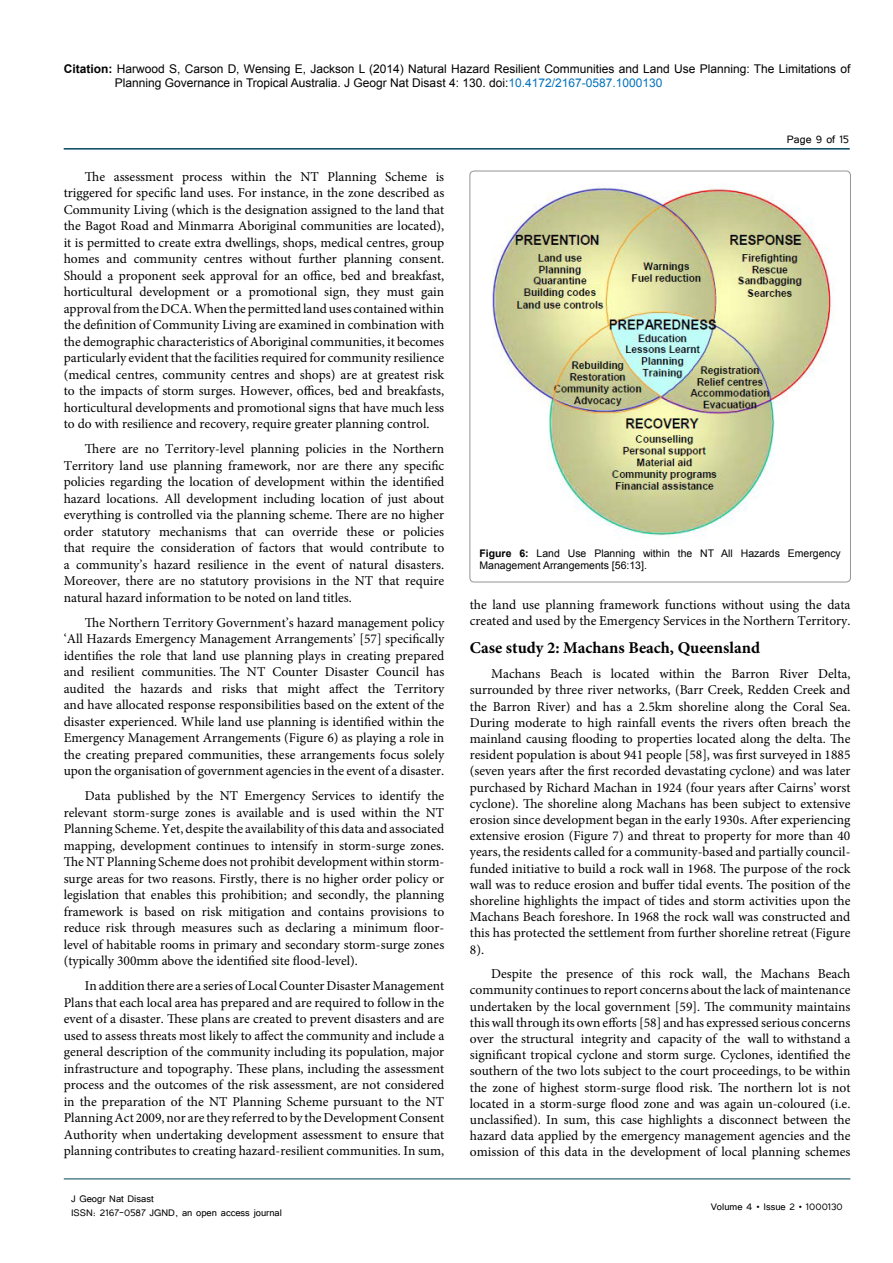
<style>
.page{position:relative;width:893px;height:1263px;background:#fff}
.page>*{position:absolute;margin:0;border:0;box-sizing:border-box;transform-origin:0 0}
.t1{font:700 16.5px "Minion Pro";color:#000}
.t2{font:13.5px/16.5px "Minion Pro";color:#000;text-align:justify}
.t3{font:13.5px "Tunga";color:#000}
.t4{font:12px/14.4px "Arial";color:#000}
.t5{font:12px/14.4px "Tunga";color:#000}
.t6{font:10.5px/12.6px "Arial";color:#000}
.s1{font-weight:700}
.s2{color:#0072bc}
</style>
<div class="page">
<hr style="left:64px;top:148px;width:786px;height:2px;background:#00455b">
<hr style="left:64px;top:1179px;width:786px;height:1px;background:#00455b">
<div style="left:470px;top:171px;width:380px;height:411px;border:1px solid #939598;border-radius:4px"></div>
<img style="left:492px;top:186px;width:343px;height:351px">
<p class="t4" style="left:115px;top:61px;width:737px;text-indent:-51px"><span class="s1">Citation:</span> Harwood S, Carson D, Wensing E, Jackson L (2014) Natural Hazard Resilient Communities and Land Use Planning: The Limitations of<br>Planning Governance in Tropical Australia. J Geogr Nat Disast 4: 130. doi:<span class="s2">10.4172/2167-0587.1000130</span></p>
<p class="t2" style="left:64px;top:168px;width:382px;text-indent:21px">The assessment process within the NT Planning Scheme is triggered for specific land uses. For instance, in the zone described as Community Living (which is the designation assigned to the land that the Bagot Road and Minmarra Aboriginal communities are located), it is permitted to create extra dwellings, shops, medical centres, group homes and community centres without further planning consent.<br>Should a proponent seek approval for an office, bed and breakfast, horticultural development or a promotional sign, they must gain approval from the DCA. When the permitted land uses contained within the definition of Community Living are examined in combination with the demographic characteristics of Aboriginal communities, it becomes particularly evident that the facilities required for community resilience (medical centres, community centres and shops) are at greatest risk to the impacts of storm surges. However, offices, bed and breakfasts, horticultural developments and promotional signs that have much less to do with resilience and recovery, require greater planning control.</p>
<p class="t2" style="left:64px;top:441px;width:382px;text-indent:21px">There are no Territory-level planning policies in the Northern Territory land use planning framework, nor are there any specific policies regarding the location of development within the identified hazard locations. All development including location of just about everything is controlled via the planning scheme. There are no higher order statutory mechanisms that can override these or policies that require the consideration of factors that would contribute to a community’s hazard resilience in the event of natural disasters.<br>Moreover, there are no statutory provisions in the NT that require natural hazard information to be noted on land titles.</p>
<p class="t2" style="left:64px;top:614px;width:382px;text-indent:21px">The Northern Territory Government’s hazard management policy ‘All Hazards Emergency Management Arrangements’ [57] specifically identifies the role that land use planning plays in creating prepared and resilient communities. The NT Counter Disaster Council has audited the hazards and risks that might affect the Territory and have allocated response responsibilities based on the extent of the disaster experienced. While land use planning is identified within the Emergency Management Arrangements (Figure 6) as playing a role in the creating prepared communities, these arrangements focus solely upon the organisation of government agencies in the event of a disaster.</p>
<p class="t2" style="left:64px;top:788px;width:382px;text-indent:21px">Data published by the NT Emergency Services to identify the relevant storm-surge zones is available and is used within the NT Planning Scheme. Yet, despite the availability of this data and associated mapping, development continues to intensify in storm-surge zones.<br>The NT Planning Scheme does not prohibit development within storm&shy;surge areas for two reasons. Firstly, there is no higher order policy or legislation that enables this prohibition; and secondly, the planning framework is based on risk mitigation and contains provisions to reduce risk through measures such as declaring a minimum floor&shy;level of habitable rooms in primary and secondary storm-surge zones (typically 300mm above the identified site flood-level).</p>
<p class="t2" style="left:64px;top:978px;width:382px;text-indent:21px">In addition there are a series of Local Counter Disaster Management Plans that each local area has prepared and are required to follow in the event of a disaster. These plans are created to prevent disasters and are used to assess threats most likely to affect the community and include a general description of the community including its population, major infrastructure and topography. These plans, including the assessment process and the outcomes of the risk assessment, are not considered in the preparation of the NT Planning Scheme pursuant to the NT Planning Act 2009, nor are they referred to by the Development Consent Authority when undertaking development assessment to ensure that planning contributes to creating hazard-resilient communities. In sum,</p>
<p class="t5" style="left:71px;top:1190px;width:212px">J Geogr Nat Disast<br>ISSN: 2167-0587 JGND, an open access journal</p>
<p class="t3" style="left:787px;top:131px;width:64px">Page 9 of 15</p>
<p class="t6" style="left:479px;top:547px;width:363px"><span class="s1">Figure 6:</span> Land Use Planning within the NT All Hazards Emergency<br>Management Arrangements [56:13].</p>
<p class="t2" style="left:470px;top:596px;width:382px">the land use planning framework functions without using the data created and used by the Emergency Services in the Northern Territory.</p>
<p class="t1" style="left:470px;top:636px;width:292px">Case study 2: Machans Beach, Queensland</p>
<p class="t2" style="left:470px;top:666px;width:382px;text-indent:21px">Machans Beach is located within the Barron River Delta, surrounded by three river networks, (Barr Creek, Redden Creek and the Barron River) and has a 2.5km shoreline along the Coral Sea.<br>During moderate to high rainfall events the rivers often breach the mainland causing flooding to properties located along the delta. The resident population is about 941 people [58], was first surveyed in 1885 (seven years after the first recorded devastating cyclone) and was later purchased by Richard Machan in 1924 (four years after Cairns’ worst cyclone). The shoreline along Machans has been subject to extensive erosion since development began in the early 1930s. After experiencing extensive erosion (Figure 7) and threat to property for more than 40 years, the residents called for a community-based and partially council&shy;funded initiative to build a rock wall in 1968. The purpose of the rock wall was to reduce erosion and buffer tidal events. The position of the shoreline highlights the impact of tides and storm activities upon the Machans Beach foreshore. In 1968 the rock wall was constructed and this has protected the settlement from further shoreline retreat (Figure 8).</p>
<p class="t2" style="left:470px;top:966px;width:382px;text-indent:21px">Despite the presence of this rock wall, the Machans Beach community continues to report concerns about the lack of maintenance undertaken by the local government [59]. The community maintains this wall through its own efforts [58] and has expressed serious concerns over the structural integrity and capacity of the wall to withstand a significant tropical cyclone and storm surge. Cyclones, identified the southern of the two lots subject to the court proceedings, to be within the zone of highest storm-surge flood risk. The northern lot is not located in a storm-surge flood zone and was again un-coloured (i.e. unclassified). In sum, this case highlights a disconnect between the hazard data applied by the emergency management agencies and the omission of this data in the development of local planning schemes</p>
<p class="t5" style="left:711px;top:1199px;width:134px">Volume 4 • Issue 2 • 1000130</p>
</div>
